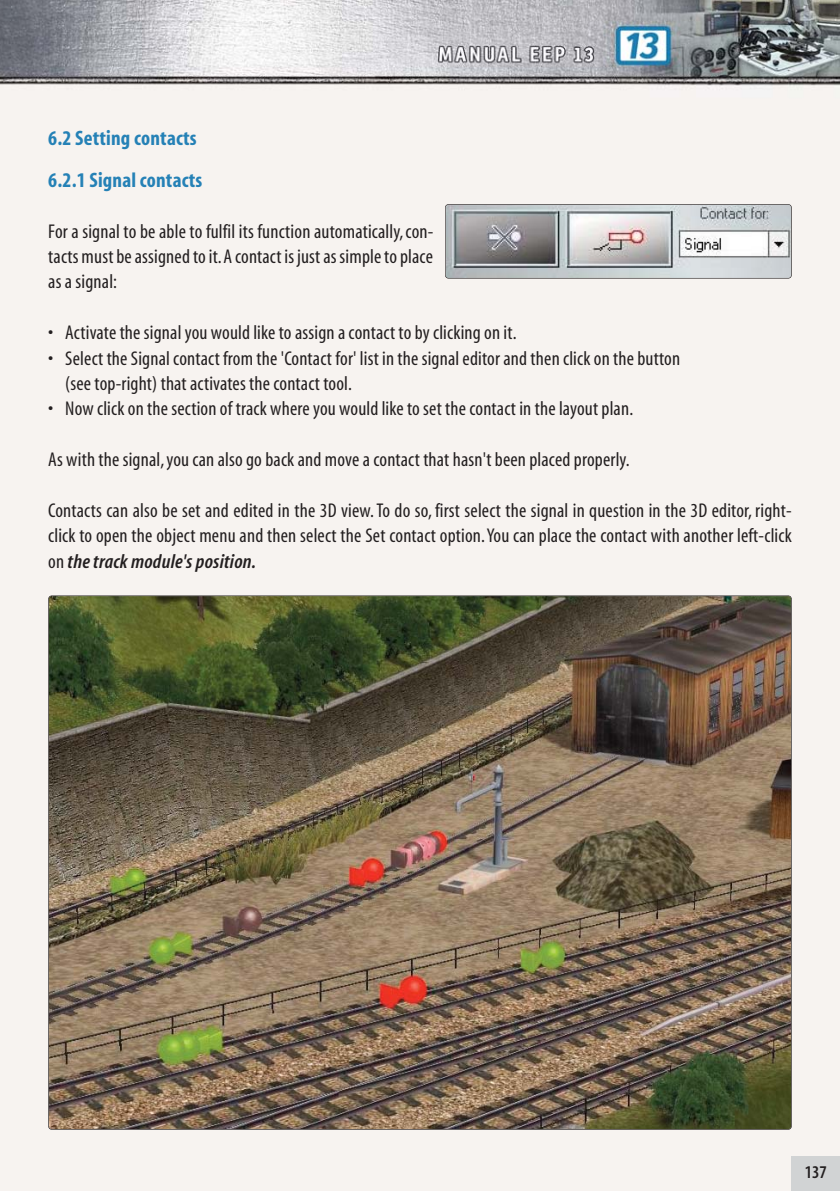
<style>
.page{position:relative;width:840px;height:1191px;background:#fff}
.page>*{position:absolute;margin:0;border:0;box-sizing:border-box;transform-origin:0 0}
.t1{font:21px/42px "Myriad MM.700.BD.300.CN";letter-spacing:.01em;color:#2581b6}
.t2{font:20px/25.4px "Myriad MM 400 300";letter-spacing:.01em;color:#231f20;text-align:justify}
.t3{font:18px "Myriad MM.565.SB.300.CN";color:#231f20}
.s1{font-family:"Myriad MM It 565 300"}
</style>
<div class="page">
<img style="left:0;top:0;width:839px;height:1191px">
<hr style="left:839px;top:1157px;width:1px;height:34px;background:#d5d7d8">
<div style="left:791px;top:1157px;width:48px;height:34px;background:#d1d3d4"></div>
<img style="left:446px;top:205px;width:344px;height:73px;border-radius:3px">
<div style="left:444px;top:204px;width:347px;height:74px;border:1px solid #231f20;border-radius:3px"></div>
<img style="left:49px;top:596px;width:741px;height:533px;border-radius:3px">
<p class="t1" style="left:48px;top:119px;width:155px">6.2 Setting contacts<br>6.2.1 Signal contacts</p>
<p class="t2" style="left:48px;top:220px;width:386px">For a signal to be able to fulfil its function automatically, con&shy;tacts must be assigned to it. A contact is just as simple to place as a signal:</p>
<p class="t2" style="left:48px;top:321px;width:469px">• Activate the signal you would like to assign a contact to by clicking on it.</p>
<p class="t2" style="left:65px;top:347px;width:616px;text-indent:-17px">• Select the Signal contact from the 'Contact for' list in the signal editor and then click on the button (see top-right) that activates the contact tool.</p>
<p class="t2" style="left:48px;top:398px;width:586px">• Now click on the section of track where you would like to set the contact in the layout plan.</p>
<p class="t2" style="left:48px;top:448px;width:582px">As with the signal, you can also go back and move a contact that hasn't been placed properly.</p>
<p class="t2" style="left:48px;top:499px;width:744px">Contacts can also be set and edited in the 3D view. To do so, first select the signal in question in the 3D editor, right&shy;click to open the object menu and then select the Set contact option. You can place the contact with another left-click on <span class="s1">the track module's position.</span></p>
<p class="t3" style="left:804px;top:1166px;width:24px">137</p>
</div>
